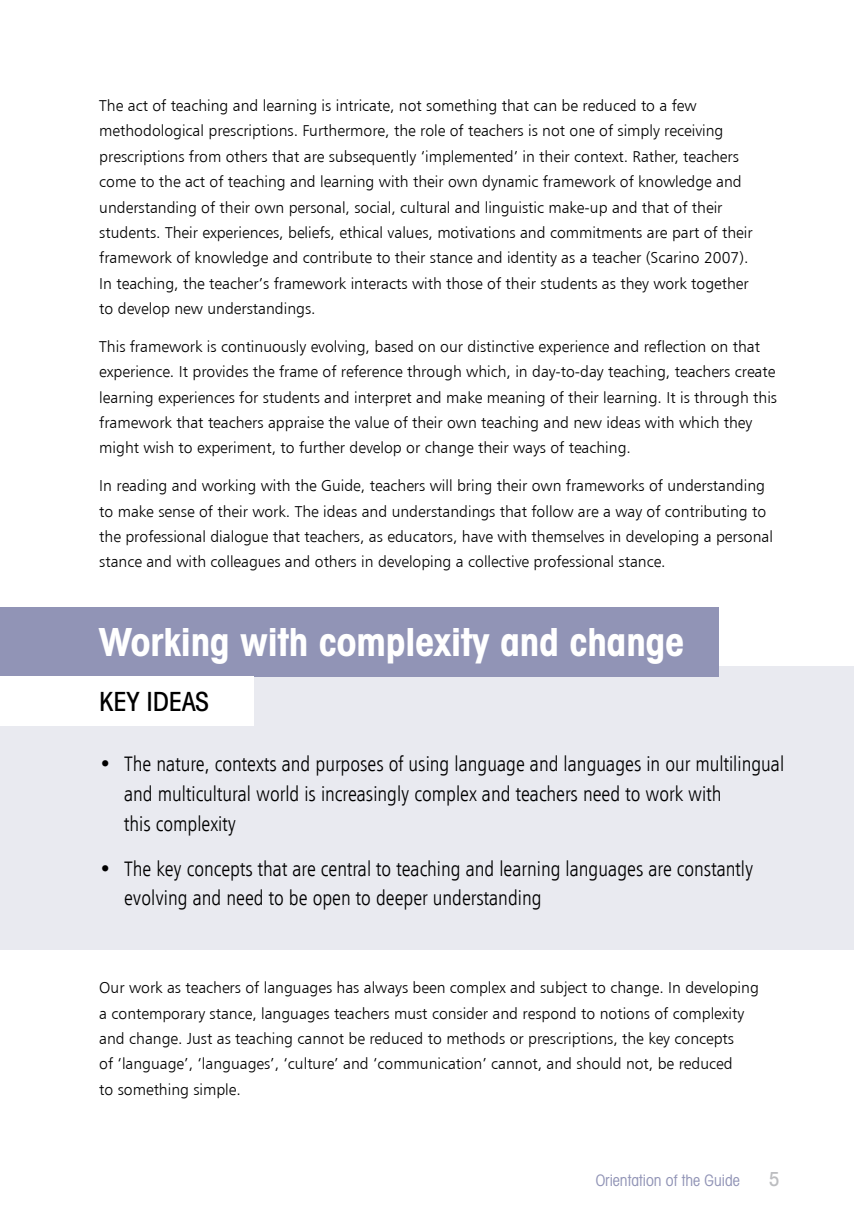
<style>
.page{position:relative;width:854px;height:1216px;background:#fff}
.page>*{position:absolute;margin:0;border:0;box-sizing:border-box;transform-origin:0 0}
.t1{font:700 condensed 38.5px "Avant Garde IT Cby BT";color:#fff}
.t2{font:500 condensed 26.25px "Avant Garde IT Cby BT";color:#000}
.t3{font:21px/29.8px "Humanist 777 BT Light Condensed B";color:#000}
.t4{font:500 condensed 19.25px "Avant Garde IT Cby BT";color:#bcbdc0}
.t5{font:15.75px/25.4px "Humanist 777 BT Light B";color:#000}
.t6{font:condensed 15.75px "Avant Garde IT Cby BT";color:#9194b6}
</style>
<div class="page">
<div style="left:0;top:666px;width:853px;height:284px;background:#e9eaf0"></div>
<div style="left:0;top:606px;width:718px;height:70px;background:#9194b6"></div>
<div style="left:0;top:676px;width:253px;height:49px;background:#fff"></div>
<p class="t5" style="left:99px;top:93px;width:654px">The act of teaching and learning is intricate, not something that can be reduced to a few methodological prescriptions. Furthermore, the role of teachers is not one of simply receiving prescriptions from others that are subsequently ‘implemented’ in their context. Rather, teachers come to the act of teaching and learning with their own dynamic framework of knowledge and understanding of their own personal, social, cultural and linguistic make-up and that of their students. Their experiences, beliefs, ethical values, motivations and commitments are part of their framework of knowledge and contribute to their stance and identity as a teacher (Scarino 2007).<br>In teaching, the teacher’s framework interacts with those of their students as they work together to develop new understandings.</p>
<p class="t5" style="left:99px;top:333px;width:679px">This framework is continuously evolving, based on our distinctive experience and reflection on that experience. It provides the frame of reference through which, in day-to-day teaching, teachers create learning experiences for students and interpret and make meaning of their learning. It is through this framework that teachers appraise the value of their own teaching and new ideas with which they might wish to experiment, to further develop or change their ways of teaching.</p>
<p class="t5" style="left:99px;top:473px;width:675px">In reading and working with the Guide, teachers will bring their own frameworks of understanding to make sense of their work. The ideas and understandings that follow are a way of contributing to the professional dialogue that teachers, as educators, have with themselves in developing a personal stance and with colleagues and others in developing a collective professional stance.</p>
<h1 class="t1" style="left:99px;top:619px;width:586px">Working with complexity and change</h1>
<h2 class="t2" style="left:99px;top:685px;width:111px">KEY IDEAS</h2>
<h3 class="t3" style="left:124px;top:748px;width:661px;text-indent:-25px">• The nature, contexts and purposes of using language and languages in our multilingual and multicultural world is increasingly complex and teachers need to work with<br>this complexity</h3>
<h3 class="t3" style="left:124px;top:853px;width:630px;text-indent:-25px">• The key concepts that are central to teaching and learning languages are constantly evolving and need to be open to deeper understanding</h3>
<p class="t5" style="left:99px;top:974px;width:660px">Our work as teachers of languages has always been complex and subject to change. In developing a contemporary stance, languages teachers must consider and respond to notions of complexity and change. Just as teaching cannot be reduced to methods or prescriptions, the key concepts<br>of ‘language’, ‘languages’, ‘culture’ and ‘communication’ cannot, and should not, be reduced<br>to something simple.</p>
<p class="t6" style="left:595px;top:1170px;width:145px">Orientation of the Guide</p>
<p class="t4" style="left:768px;top:1167px;width:12px">5</p>
</div>
